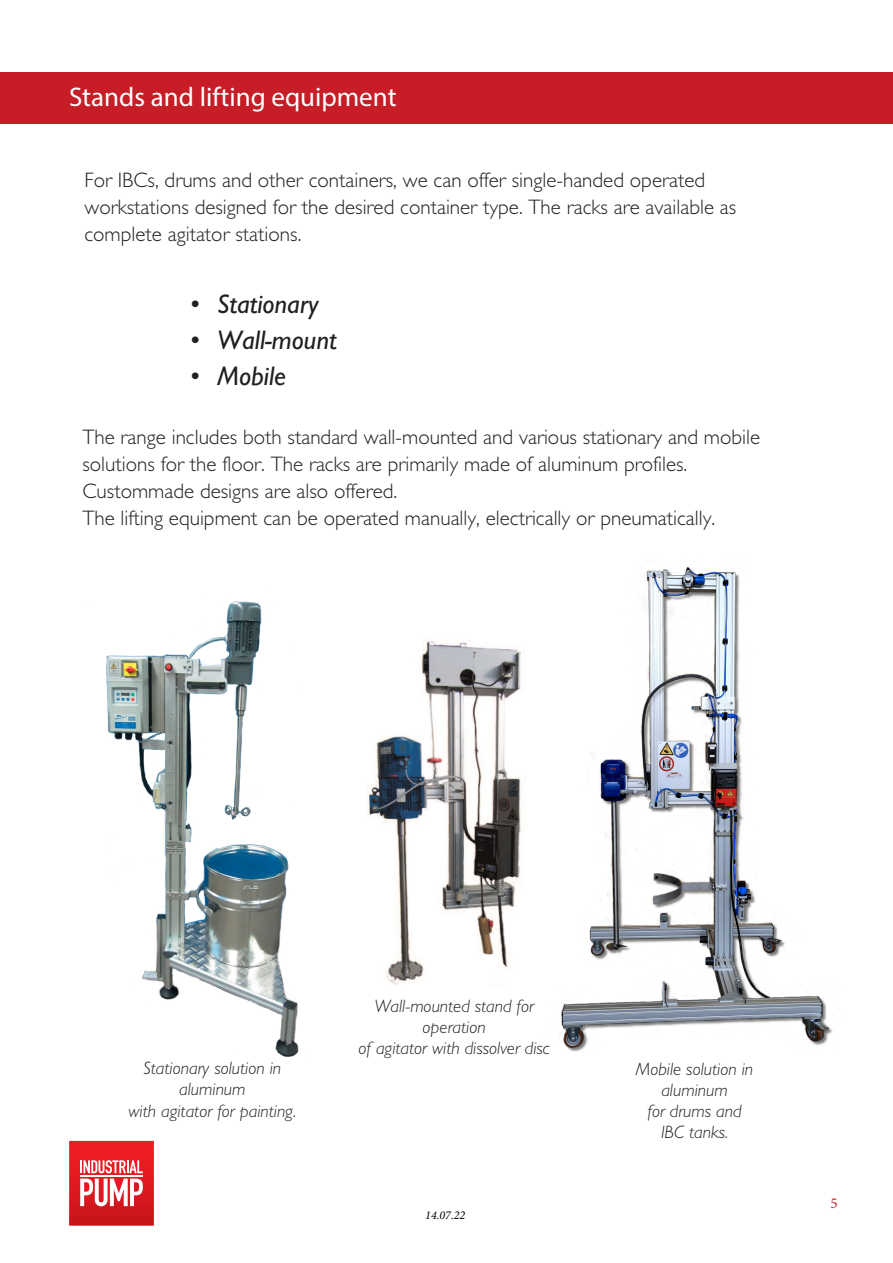
<style>
.page{position:relative;width:893px;height:1263px;background:#fff}
.page>*{position:absolute;margin:0;border:0;box-sizing:border-box;transform-origin:0 0}
.t1{font:italic 27px "Gill Sans Std";color:#231f20}
.t2{font:27px "Myriad Pro";color:#fff}
.t3{font:300 21px/27px "Gill Sans Std";color:#231f20}
.t4{font:italic 300 18px/21px "Gill Sans Std";color:#231f20;text-align:center}
.t5{font:15px "Minion Pro";color:#c61d27}
.t6{font:italic 12px "Minion Pro";color:#000}
</style>
<div class="page">
<div style="left:0;top:72px;width:893px;height:51px;background:#c61d27"></div>
<svg style="left:69px;top:1141px;width:85px;height:85px"></svg>
<hr style="left:80px;top:1175px;width:63px;height:2px;background:#fff">
<img style="left:106px;top:601px;width:193px;height:456px">
<img style="left:367px;top:640px;width:154px;height:345px">
<img style="left:561px;top:560px;width:274px;height:492px">
<p class="t2" style="left:69px;top:81px;width:329px">Stands and lifting equipment</p>
<p class="t3" style="left:84px;top:166px;width:653px">For IBCs, drums and other containers, we can offer single-handed operated workstations designed for the desired container type. The racks are available as complete agitator stations.</p>
<p class="t1" style="left:190px;top:288px;width:130px">• Stationary</p>
<p class="t1" style="left:190px;top:324px;width:148px">• Wall-mount</p>
<p class="t1" style="left:190px;top:360px;width:97px">• Mobile</p>
<p class="t3" style="left:82px;top:424px;width:679px">The range includes both standard wall-mounted and various stationary and mobile solutions for the floor. The racks are primarily made of aluminum profiles.<br>Custommade designs are also offered.<br>The lifting equipment can be operated manually, electrically or pneumatically.</p>
<p class="t4" style="left:129px;top:1058px;width:169px">Stationary solution in aluminum<br>with agitator for painting.</p>
<p class="t4" style="left:358px;top:995px;width:193px">Wall-mounted stand for operation<br>of agitator with dissolver disc</p>
<p class="t6" style="left:425px;top:1207px;width:41px">14.07.22</p>
<p class="t4" style="left:636px;top:1058px;width:119px">Mobile solution in aluminum<br>for drums and<br>IBC tanks.</p>
<p class="t5" style="left:831px;top:1193px;width:9px">5</p>
</div>
